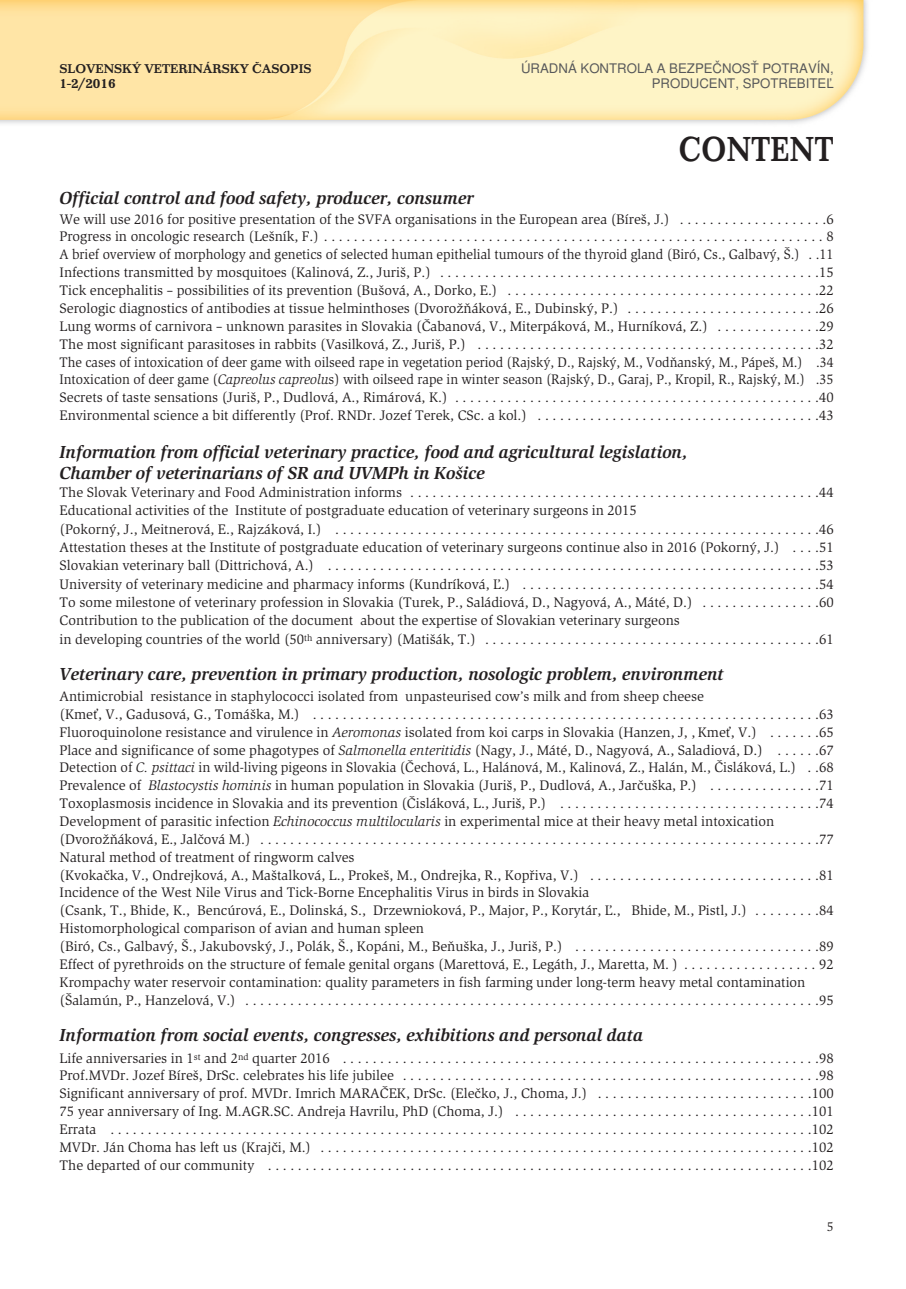
<style>
.page{position:relative;width:906px;height:1289px;background:#fff}
.page>*{position:absolute;margin:0;border:0;box-sizing:border-box;transform-origin:0 0}
.t1{font:500 36px "Impressum TOT";letter-spacing:.015em;color:#231f20;scale:.85 1}
.t2{font:italic 700 18px/20.4px "Slimbach Itc TOT";color:#231f20}
.t3{font:500 15px "Impressum TOT";color:#231f20}
.t4{font:14.25px/17.9px "Slimbach Itc TOT";color:#231f20;text-align:justify}
.t5{font:13.2px/15px "Nimbus Sans LOT";color:#57585a;text-align:right}
.t6{font:500 13.2px "Impressum TOT";color:#231f20}
.t7{font:13.2px "Slimbach Itc TOT";color:#231f20}
.s1{font-style:italic}
</style>
<div class="page">
<img style="left:0;top:0;width:868px;height:124px">
<p class="t6" style="left:60px;top:60px;width:253px">SLOVENSKÝ VETERINÁRSKY ČASOPIS</p>
<p class="t3" style="left:60px;top:74px;width:58px">1-2/2016</p>
<p class="t5" style="left:521px;top:61px;width:314px">ÚRADNÁ KONTROLA A BEZPEČNOSŤ POTRAVÍN,<br>PRODUCENT, SPOTREBITEĽ</p>
<h1 class="t1" style="left:678px;top:127px;width:183px">CONTENT</h1>
<p class="t2" style="left:60px;top:188px;width:415px">Official control and food safety, producer, consumer</p>
<p class="t4" style="left:60px;top:210px;width:775px">We will use 2016 for positive presentation of the SVfA organisations in the european area (bíreš, j.) . . . . . . . . . . . . . . . . . . . .6<br>Progress in oncologic research (lešník, f.) . . . . . . . . . . . . . . . . . . . . . . . . . . . . . . . . . . . . . . . . . . . . . . . . . . . . . . . . . . . . . . . . . . . 8<br>A brief overview of morphology and genetics of selected human epithelial tumours of the thyroid gland (biró, cs., Galbavý, Š.) . .11 infections transmitted by mosquitoes (Kalinová, z., juriš, P.) . . . . . . . . . . . . . . . . . . . . . . . . . . . . . . . . . . . . . . . . . . . . . . . . . . .15 tick encephalitis – possibilities of its prevention (bušová, A., dorko, e.) . . . . . . . . . . . . . . . . . . . . . . . . . . . . . . . . . . . . . . . . . .22<br>Serologic diagnostics of antibodies at tissue helminthoses (dvorožňáková, e., dubinský, P.) . . . . . . . . . . . . . . . . . . . . . . . . . .26 lung worms of carnivora – unknown parasites in Slovakia (čabanová, V., miterpáková, m., hurníková, z.) . . . . . . . . . . . . . .29 the most significant parasitoses in rabbits (Vasilková, z., juriš, P.) . . . . . . . . . . . . . . . . . . . . . . . . . . . . . . . . . . . . . . . . . . . . . .32 the cases of intoxication of deer game with oilseed rape in vegetation period (rajský, d., rajský, m., Vodňanský, m., Pápeš, m.) .34 intoxication of deer game (<span class="s1">Capreolus capreolu</span>s) with oilseed rape in winter season (rajský, d., Garaj, P., Kropil, r., rajský, m.) .35<br>Secrets of taste sensations (juriš, P., dudlová, A., rimárová, K.) . . . . . . . . . . . . . . . . . . . . . . . . . . . . . . . . . . . . . . . . . . . . . . . . .40 environmental science a bit differently (Prof. rndr. jozef terek, cSc. a kol.) . . . . . . . . . . . . . . . . . . . . . . . . . . . . . . . . . . . . . .43</p>
<p class="t2" style="left:60px;top:442px;width:630px">Information from official veterinary practice, food and agricultural legislation,<br>Chamber of veterinarians of SR and UVMPh in Košice</p>
<p class="t4" style="left:60px;top:483px;width:775px;line-height:18.3px;text-align:left">the Slovak Veterinary and food Administration informs . . . . . . . . . . . . . . . . . . . . . . . . . . . . . . . . . . . . . . . . . . . . . . . . . . . . . . .44 educational activities of the institute of postgraduate education of veterinary surgeons in 2015<br>(Pokorný, j., meitnerová, e., rajzáková, i.) . . . . . . . . . . . . . . . . . . . . . . . . . . . . . . . . . . . . . . . . . . . . . . . . . . . . . . . . . . . . . . . . .46<br>Attestation theses at the institute of postgraduate education of veterinary surgeons continue also in 2016 (Pokorný, j.) . . . .51<br>Slovakian veterinary ball (dittrichová, A.) . . . . . . . . . . . . . . . . . . . . . . . . . . . . . . . . . . . . . . . . . . . . . . . . . . . . . . . . . . . . . . . . . .53 university of veterinary medicine and pharmacy informs (Kundríková, Ľ.) . . . . . . . . . . . . . . . . . . . . . . . . . . . . . . . . . . . . . . . .54 to some milestone of veterinary profession in Slovakia (turek, P., Saládiová, d., nagyová, A., máté, d.) . . . . . . . . . . . . . . . .60 contribution to the publication of the document about the expertise of Slovakian veterinary surgeons<br>in developing countries of the world (50<sup>th</sup> anniversary) (matišák, t.) . . . . . . . . . . . . . . . . . . . . . . . . . . . . . . . . . . . . . . . . . . . . .61</p>
<p class="t2" style="left:60px;top:664px;width:666px">Veterinary care, prevention in primary production, nosologic problem, environment</p>
<p class="t4" style="left:60px;top:687px;width:775px;text-align:left">Antimicrobial resistance in staphylococci isolated from unpasteurised cow’s milk and from sheep cheese<br>(Kmeť, V., Gadusová, G., tomáška, m.) . . . . . . . . . . . . . . . . . . . . . . . . . . . . . . . . . . . . . . . . . . . . . . . . . . . . . . . . . . . . . . . . . . . .63 fluoroquinolone resistance and virulence in <span class="s1">Aeromonas</span> isolated from koi carps in Slovakia (hanzen, j, , Kmeť, V.) . . . . . . .65<br>Place and significance of some phagotypes of <span class="s1">Salmonella enteritidis</span> (nagy, j., máté, d., nagyová, A., Saladiová, d.) . . . . . .67 detection of <span class="s1">C. psittaci</span> in wild-living pigeons in Slovakia (čechová, l., halánová, m., Kalinová, z., halán, m., čisláková, l.) . .68<br>Prevalence of <span class="s1">Blastocystis hominis</span> in human population in Slovakia (juriš, P., dudlová, A., jarčuška, P.) . . . . . . . . . . . . . . .71 toxoplasmosis incidence in Slovakia and its prevention (čisláková, l., juriš, P.) . . . . . . . . . . . . . . . . . . . . . . . . . . . . . . . . . . .74 development of parasitic infection <span class="s1">Echinococcus multilocularis</span> in experimental mice at their heavy metal intoxication (dvorožňáková, e., jalčová m.) . . . . . . . . . . . . . . . . . . . . . . . . . . . . . . . . . . . . . . . . . . . . . . . . . . . . . . . . . . . . . . . . . . . . . . . . . . .77 natural method of treatment of ringworm calves<br>(Kvokačka, V., ondrejková, A., maštalková, l., Prokeš, m., ondrejka, r., Kopřiva, V.) . . . . . . . . . . . . . . . . . . . . . . . . . . . . . . .81 incidence of the West nile Virus and tick-borne encephalitis Virus in birds in Slovakia<br>(csank, t., bhide, K., bencúrová, e., dolinská, S., drzewnioková, P., major, P., Korytár, Ľ., bhide, m., Pistl, j.) . . . . . . . . .84 histomorphological comparison of avian and human spleen<br>(biró, cs., Galbavý, Š., jakubovský, j., Polák, Š., Kopáni, m., beňuška, j., juriš, P.) . . . . . . . . . . . . . . . . . . . . . . . . . . . . . . . . .89 effect of pyrethroids on the structure of female genital organs (marettová, e., legáth, j., maretta, m. ) . . . . . . . . . . . . . . . . . . 92<br>Krompachy water reservoir contamination: quality parameters in fish farming under long-term heavy metal contamination (Šalamún, P., hanzelová, V.) . . . . . . . . . . . . . . . . . . . . . . . . . . . . . . . . . . . . . . . . . . . . . . . . . . . . . . . . . . . . . . . . . . . . . . . . . . . . .95</p>
<p class="t2" style="left:60px;top:1024px;width:585px">Information from social events, congresses, exhibitions and personal data</p>
<p class="t4" style="left:60px;top:1048px;width:775px">life anniversaries in 1<sup>st</sup> and 2<sup>nd</sup> quarter 2016 . . . . . . . . . . . . . . . . . . . . . . . . . . . . . . . . . . . . . . . . . . . . . . . . . . . . . . . . . . . . . . . .98<br>Prof.mVdr. jozef bíreš, drSc. celebrates his life jubilee . . . . . . . . . . . . . . . . . . . . . . . . . . . . . . . . . . . . . . . . . . . . . . . . . . . . . . . .98<br>Significant anniversary of prof. mVdr. imrich mArAčeK, drSc. (elečko, j., choma, j.) . . . . . . . . . . . . . . . . . . . . . . . . . . . . .100<br>75 year anniversary of ing. m.AGr.Sc. Andreja havrilu, Phd (choma, j.) . . . . . . . . . . . . . . . . . . . . . . . . . . . . . . . . . . . . . . . .101 errata . . . . . . . . . . . . . . . . . . . . . . . . . . . . . . . . . . . . . . . . . . . . . . . . . . . . . . . . . . . . . . . . . . . . . . . . . . . . . . . . . . . . . . . . . . . . . .102 mVdr. ján choma has left us (Krajči, m.) . . . . . . . . . . . . . . . . . . . . . . . . . . . . . . . . . . . . . . . . . . . . . . . . . . . . . . . . . . . . . . . . . .102 the departed of our community . . . . . . . . . . . . . . . . . . . . . . . . . . . . . . . . . . . . . . . . . . . . . . . . . . . . . . . . . . . . . . . . . . . . . . . . .102</p>
<p class="t7" style="left:827px;top:1218px;width:8px">5</p>
</div>
